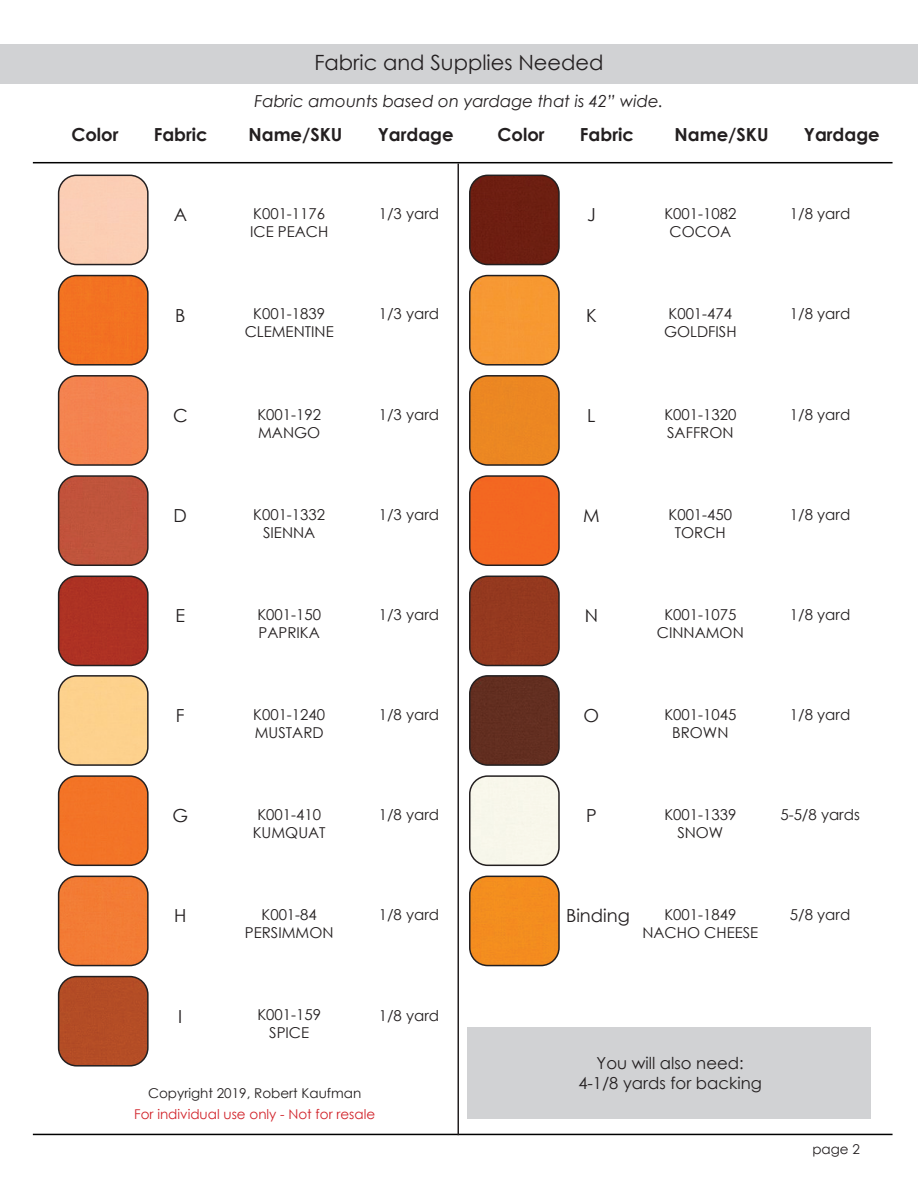
<style>
.page{position:relative;width:918px;height:1188px;background:#fff}
.page>*{position:absolute;margin:0;border:0;box-sizing:border-box;transform-origin:0 0}
.t1{font:21px "Century Gothic";color:#231f20}
.t2{font:700 18px "Century Gothic";color:#231f20}
.t3{font:18px "Century Gothic";color:#231f20}
.t4{font:italic 16.5px "Century Gothic";color:#231f20}
.t5{font:16.5px/19.8px "Century Gothic";color:#231f20;text-align:center}
.t6{font:15px/18px "Century Gothic";color:#231f20;text-align:center}
.t7{font:13.5px "Century Gothic";color:#d1232a}
.t8{font:13.5px "Century Gothic";color:#231f20}
</style>
<div class="page">
<div style="left:470px;top:175px;width:87px;height:90px;background:#6d1e11"></div>
<div style="left:469px;top:175px;width:91px;height:90px;border:2px solid #231f20;border-radius:18px"></div>
<div style="left:470px;top:276px;width:87px;height:87px;background:#f79833"></div>
<div style="left:469px;top:275px;width:91px;height:91px;border:2px solid #231f20;border-radius:18px"></div>
<div style="left:470px;top:376px;width:87px;height:87px;background:#ec8722"></div>
<div style="left:469px;top:375px;width:91px;height:91px;border:2px solid #231f20;border-radius:18px"></div>
<div style="left:470px;top:478px;width:87px;height:87px;background:#f36721"></div>
<div style="left:469px;top:475px;width:91px;height:91px;border:2px solid #231f20;border-radius:18px"></div>
<div style="left:470px;top:576px;width:89px;height:90px;background:#94391f"></div>
<div style="left:469px;top:576px;width:91px;height:90px;border:2px solid #231f20;border-radius:18px"></div>
<div style="left:470px;top:678px;width:87px;height:85px;background:#622e20"></div>
<div style="left:469px;top:675px;width:91px;height:91px;border:2px solid #231f20;border-radius:18px"></div>
<div style="left:470px;top:778px;width:87px;height:87px;background:#f8f7eb"></div>
<div style="left:469px;top:775px;width:91px;height:91px;border:2px solid #231f20;border-radius:18px"></div>
<div style="left:470px;top:876px;width:87px;height:90px;background:#f48d1f"></div>
<div style="left:469px;top:876px;width:91px;height:90px;border:2px solid #231f20;border-radius:18px"></div>
<div style="left:0;top:44px;width:918px;height:40px;background:#d1d2d4"></div>
<hr style="left:33px;top:162px;width:860px;height:1px;background:#000">
<hr style="left:33px;top:1134px;width:860px;height:1px;background:#000">
<hr style="left:458px;top:163px;width:1px;height:972px;background:#231f20">
<div style="left:59px;top:175px;width:87px;height:90px;background:#fbceb4"></div>
<div style="left:58px;top:175px;width:91px;height:90px;border:2px solid #231f20;border-radius:18px"></div>
<div style="left:59px;top:276px;width:87px;height:87px;background:#f37221"></div>
<div style="left:58px;top:275px;width:91px;height:91px;border:2px solid #231f20;border-radius:18px"></div>
<div style="left:59px;top:376px;width:87px;height:87px;background:#f4834f"></div>
<div style="left:58px;top:375px;width:91px;height:91px;border:2px solid #231f20;border-radius:18px"></div>
<div style="left:59px;top:478px;width:87px;height:87px;background:#c0543c"></div>
<div style="left:58px;top:475px;width:91px;height:91px;border:2px solid #231f20;border-radius:18px"></div>
<div style="left:59px;top:576px;width:87px;height:90px;background:#ad3223"></div>
<div style="left:58px;top:576px;width:91px;height:90px;border:2px solid #231f20;border-radius:18px"></div>
<div style="left:59px;top:676px;width:87px;height:87px;background:#fdd18d"></div>
<div style="left:58px;top:675px;width:91px;height:91px;border:2px solid #231f20;border-radius:18px"></div>
<div style="left:59px;top:778px;width:87px;height:87px;background:#f37326"></div>
<div style="left:58px;top:775px;width:91px;height:91px;border:2px solid #231f20;border-radius:18px"></div>
<div style="left:59px;top:876px;width:87px;height:90px;background:#f37c35"></div>
<div style="left:58px;top:876px;width:91px;height:90px;border:2px solid #231f20;border-radius:18px"></div>
<div style="left:59px;top:977px;width:87px;height:87px;background:#b44d25"></div>
<div style="left:58px;top:976px;width:91px;height:91px;border:2px solid #231f20;border-radius:18px"></div>
<div style="left:467px;top:1027px;width:404px;height:92px;background:#d1d2d4"></div>
<h1 class="t1" style="left:314px;top:47px;width:291px">Fabric and Supplies Needed</h1>
<p class="t4" style="left:254px;top:90px;width:411px">Fabric amounts based on yardage that is 42” wide.</p>
<p class="t2" style="left:71px;top:121px;width:49px">Color</p>
<p class="t2" style="left:154px;top:121px;width:56px">Fabric</p>
<p class="t2" style="left:248px;top:121px;width:95px">Name/SKU</p>
<p class="t2" style="left:378px;top:121px;width:77px">Yardage</p>
<p class="t2" style="left:497px;top:121px;width:49px">Color</p>
<p class="t2" style="left:580px;top:121px;width:55px">Fabric</p>
<p class="t2" style="left:675px;top:121px;width:95px">Name/SKU</p>
<p class="t2" style="left:804px;top:121px;width:77px">Yardage</p>
<p class="t3" style="left:174px;top:202px;width:15px">A</p>
<p class="t6" style="left:250px;top:205px;width:80px;text-align:left">K001-1176<br>ICE PEACH</p>
<p class="t6" style="left:379px;top:205px;width:62px">1/3 yard</p>
<p class="t3" style="left:587px;top:202px;width:10px">J</p>
<p class="t6" style="left:664px;top:205px;width:74px">K001-1082<br>COCOA</p>
<p class="t6" style="left:790px;top:205px;width:62px">1/8 yard</p>
<p class="t3" style="left:175px;top:303px;width:12px">B</p>
<p class="t6" style="left:245px;top:305px;width:91px">K001-1839<br>CLEMENTINE</p>
<p class="t6" style="left:379px;top:305px;width:62px">1/3 yard</p>
<p class="t3" style="left:586px;top:303px;width:12px">K</p>
<p class="t6" style="left:664px;top:305px;width:74px;text-align:left">K001-474<br>GOLDFISH</p>
<p class="t6" style="left:790px;top:305px;width:62px">1/8 yard</p>
<p class="t3" style="left:173px;top:403px;width:16px">C</p>
<p class="t6" style="left:257px;top:405px;width:65px;text-align:left">K001-192<br>MANGO</p>
<p class="t6" style="left:379px;top:405px;width:62px">1/3 yard</p>
<p class="t3" style="left:587px;top:403px;width:10px">L</p>
<p class="t6" style="left:664px;top:405px;width:74px;text-align:left">K001-1320<br>SAFFRON</p>
<p class="t6" style="left:790px;top:405px;width:62px">1/8 yard</p>
<p class="t3" style="left:174px;top:503px;width:15px">D</p>
<p class="t6" style="left:253px;top:505px;width:74px">K001-1332<br>SIENNA</p>
<p class="t6" style="left:379px;top:505px;width:62px">1/3 yard</p>
<p class="t3" style="left:583px;top:503px;width:18px">M</p>
<p class="t6" style="left:669px;top:505px;width:65px">K001-450<br>TORCH</p>
<p class="t6" style="left:790px;top:505px;width:62px">1/8 yard</p>
<p class="t3" style="left:176px;top:603px;width:11px">E</p>
<p class="t6" style="left:257px;top:606px;width:65px;text-align:left">K001-150<br>PAPRIKA</p>
<p class="t6" style="left:379px;top:606px;width:62px">1/3 yard</p>
<p class="t3" style="left:585px;top:603px;width:15px">N</p>
<p class="t6" style="left:657px;top:606px;width:88px">K001-1075<br>CINNAMON</p>
<p class="t6" style="left:790px;top:606px;width:62px">1/8 yard</p>
<p class="t3" style="left:176px;top:703px;width:10px">F</p>
<p class="t6" style="left:253px;top:705px;width:74px;text-align:left">K001-1240<br>MUSTARD</p>
<p class="t6" style="left:379px;top:705px;width:62px">1/8 yard</p>
<p class="t3" style="left:584px;top:703px;width:17px">O</p>
<p class="t6" style="left:664px;top:705px;width:74px">K001-1045<br>BROWN</p>
<p class="t6" style="left:790px;top:705px;width:62px">1/8 yard</p>
<p class="t3" style="left:172px;top:803px;width:17px">G</p>
<p class="t6" style="left:253px;top:805px;width:74px">K001-410<br>KUMQUAT</p>
<p class="t6" style="left:379px;top:805px;width:62px">1/8 yard</p>
<p class="t3" style="left:586px;top:803px;width:12px">P</p>
<p class="t6" style="left:664px;top:805px;width:74px">K001-1339<br>SNOW</p>
<p class="t6" style="left:780px;top:805px;width:81px">5-5/8 yards</p>
<p class="t3" style="left:174px;top:903px;width:14px">H</p>
<p class="t6" style="left:245px;top:906px;width:90px">K001-84<br>PERSIMMON</p>
<p class="t6" style="left:379px;top:906px;width:62px">1/8 yard</p>
<p class="t3" style="left:566px;top:903px;width:65px">Binding</p>
<p class="t6" style="left:642px;top:906px;width:117px">K001-1849<br>NACHO CHEESE</p>
<p class="t6" style="left:790px;top:906px;width:62px">5/8 yard</p>
<p class="t3" style="left:178px;top:1004px;width:6px">I</p>
<p class="t6" style="left:257px;top:1006px;width:65px">K001-159<br>SPICE</p>
<p class="t6" style="left:379px;top:1006px;width:62px">1/8 yard</p>
<p class="t8" style="left:148px;top:1083px;width:215px">Copyright 2019, Robert Kaufman</p>
<p class="t7" style="left:134px;top:1104px;width:243px">For individual use only - Not for resale</p>
<p class="t5" style="left:578px;top:1053px;width:185px">You will also need:<br>4-1/8 yards for backing</p>
<p class="t8" style="left:812px;top:1140px;width:49px">page 2</p>
</div>
